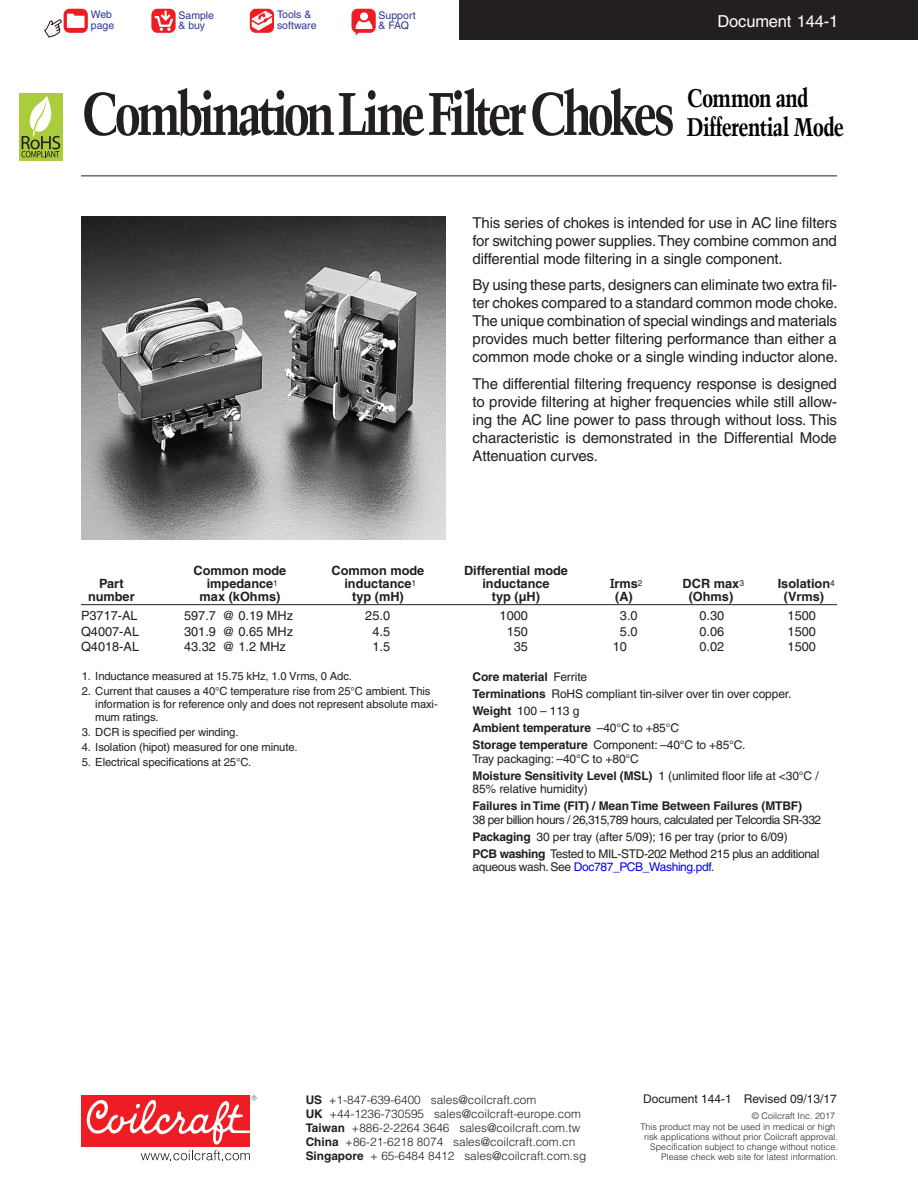
<style>
.page{position:relative;width:918px;height:1188px;background:#fff}
.page>*{position:absolute;margin:0;border:0;box-sizing:border-box;transform-origin:0 0}
.Headline{font:700 condensed 60px "Trump Mediaeval";letter-spacing:-.075em;color:#231f20}
.t1{font:700 condensed 25.5px "Trump Mediaeval";letter-spacing:-.03em;color:#000}
.Document_number{font:16.5px "Helvetica";letter-spacing:-.01em;color:#fff}
.Body_copy{font:15px/18px "Helvetica";letter-spacing:-.01em;color:#231f20;text-align:justify}
.Specs_Head{font:700 12.75px "Helvetica";color:#231f20}
.Specs{font:12.75px "Helvetica";color:#231f20}
.Points{font:12px/13.4px "Helvetica";letter-spacing:-.01em;color:#231f20}
.Points-2{font:12px/13.4px "Helvetica";letter-spacing:-.03em;color:#231f20}
.Points-3{font:700 12px "Helvetica";letter-spacing:-.01em;color:#231f20}
.Points-4{font:12px "Helvetica";color:#231f20}
.t2{font:300 11.85px "Helvetica";color:#231f20}
.t3{font:700 11.85px/14.1px "Helvetica";color:#231f20}
.Notes{font:11.25px/12.8px "Helvetica";letter-spacing:-.01em;color:#231f20}
.t4{font:10.5px/10.4px "Helvetica";color:#2c3695}
.t5{font:300 9px/9.9px "Helvetica";color:#231f20;text-align:right}
.s1{font-weight:400;font-size:8.4px}
.s2{font-family:"Glypha"}
.s3{font-weight:400}
.s4{font-weight:700}
.s5{color:#00f}
</style>
<div class="page">
<div style="left:459px;top:0;width:459px;height:40px;background:#231f20"></div>
<hr style="left:81px;top:176px;width:756px;height:1px;background:#231f20">
<div style="left:81px;top:1096px;width:169px;height:51px;background:#ee1d23"></div>
<svg style="left:86px;top:1096px;width:170px;height:64px"></svg>
<div style="left:19px;top:93px;width:44px;height:67px;background:#abcc3b"></div>
<svg style="left:21px;top:96px;width:39px;height:61px"></svg>
<hr style="left:81px;top:604px;width:756px;height:1px;background:#231f20">
<img style="left:81px;top:216px;width:364px;height:324px">
<div style="left:151px;top:9px;width:25px;height:24px;background:#ee1d23;border-radius:6px"></div>
<svg style="left:153px;top:8px;width:22px;height:23px"></svg>
<svg style="left:352px;top:9px;width:24px;height:27px"></svg>
<div style="left:64px;top:9px;width:24px;height:24px;background:#ee1d23;border-radius:6px"></div>
<svg style="left:44px;top:14px;width:41px;height:24px"></svg>
<div style="left:250px;top:9px;width:24px;height:24px;background:#ee1d23;border-radius:6px"></div>
<svg style="left:249px;top:11px;width:25px;height:20px"></svg>
<p class="t4" style="left:91px;top:10px;width:25px">Web page</p>
<p class="t4" style="left:277px;top:10px;width:41px">Tools &amp; software</p>
<p class="t4" style="left:179px;top:10px;width:37px">Sample &amp; buy</p>
<p class="t4" style="left:379px;top:10px;width:39px">Support &amp; FAQ</p>
<p class="Document_number" style="left:718px;top:11px;width:122px">Document 144-1</p>
<p class="Headline" style="left:81px;top:76px;width:596px">Combination Line Filter Chokes</p>
<p class="t1" style="left:687px;top:82px;width:123px">Common and</p>
<p class="t1" style="left:687px;top:111px;width:159px">Differential Mode</p>
<p class="Body_copy" style="left:472px;top:213px;width:366px">This series of chokes is intended for use in AC line filters for switching power supplies. They combine common and differential mode filtering in a single component.</p>
<p class="Body_copy" style="left:472px;top:276px;width:367px">By using these parts, designers can eliminate two extra fil&shy;ter chokes compared to a standard common mode choke.<br>The unique combination of special windings and materials provides much better filtering performance than either a common mode choke or a single winding inductor alone.</p>
<p class="Body_copy" style="left:472px;top:375px;width:366px">The differential filtering frequency response is designed to provide filtering at higher frequencies while still allow&shy;ing the AC line power to pass through without loss. This characteristic is demonstrated in the Differential Mode Attenuation curves.</p>
<p class="Specs_Head" style="left:194px;top:563px;width:94px">Common mode</p>
<p class="Specs_Head" style="left:332px;top:563px;width:94px">Common mode</p>
<p class="Specs_Head" style="left:464px;top:563px;width:106px">Differential mode</p>
<p class="Specs_Head" style="left:99px;top:576px;width:26px">Part</p>
<p class="Specs_Head" style="left:207px;top:576px;width:73px">impedance<span class="s1">1</span></p>
<p class="Specs_Head" style="left:344px;top:576px;width:73px">inductance<span class="s1">1</span></p>
<p class="Specs_Head" style="left:482px;top:576px;width:69px">inductance</p>
<p class="Specs_Head" style="left:610px;top:576px;width:34px"><span class="s2">I</span>rms<span class="s1">2</span></p>
<p class="Specs_Head" style="left:683px;top:576px;width:63px">DCR max<span class="s1">3</span></p>
<p class="Specs_Head" style="left:778px;top:576px;width:59px">Isolation<span class="s1">4</span></p>
<p class="Specs_Head" style="left:88px;top:588px;width:48px">number</p>
<p class="Specs_Head" style="left:200px;top:588px;width:82px">max (kOhms)</p>
<p class="Specs_Head" style="left:352px;top:588px;width:53px">typ (mH)</p>
<p class="Specs_Head" style="left:492px;top:588px;width:50px">typ (µH)</p>
<p class="Specs_Head" style="left:615px;top:588px;width:19px">(A)</p>
<p class="Specs_Head" style="left:689px;top:588px;width:46px">(Ohms)</p>
<p class="Specs_Head" style="left:784px;top:588px;width:42px">(Vrms)</p>
<p class="Specs" style="left:81px;top:608px;width:58px">P3717-AL</p>
<p class="Specs" style="left:184px;top:608px;width:110px">597.7 @ 0.19 MHz</p>
<p class="Specs" style="left:365px;top:608px;width:26px">25.0</p>
<p class="Specs" style="left:500px;top:608px;width:30px">1000</p>
<p class="Specs" style="left:620px;top:608px;width:19px">3.0</p>
<p class="Specs" style="left:699px;top:608px;width:26px">0.30</p>
<p class="Specs" style="left:788px;top:608px;width:30px">1500</p>
<p class="Specs" style="left:81px;top:624px;width:60px">Q4007-AL</p>
<p class="Specs" style="left:184px;top:624px;width:110px">301.9 @ 0.65 MHz</p>
<p class="Specs" style="left:372px;top:624px;width:19px">4.5</p>
<p class="Specs" style="left:507px;top:624px;width:23px">150</p>
<p class="Specs" style="left:620px;top:624px;width:19px">5.0</p>
<p class="Specs" style="left:699px;top:624px;width:26px">0.06</p>
<p class="Specs" style="left:788px;top:624px;width:30px">1500</p>
<p class="Specs" style="left:81px;top:639px;width:60px">Q4018-AL</p>
<p class="Specs" style="left:184px;top:639px;width:103px">43.32 @ 1.2 MHz</p>
<p class="Specs" style="left:372px;top:639px;width:19px">1.5</p>
<p class="Specs" style="left:514px;top:639px;width:16px">35</p>
<p class="Specs" style="left:613px;top:639px;width:16px">10</p>
<p class="Specs" style="left:699px;top:639px;width:26px">0.02</p>
<p class="Specs" style="left:788px;top:639px;width:30px">1500</p>
<p class="Notes" style="left:82px;top:670px;width:272px">1. Inductance measured at 15.75 kHz, 1.0 Vrms, 0 Adc.</p>
<p class="Notes" style="left:95px;top:685px;width:344px;text-indent:-14px">2. Current that causes a 40°C temperature rise from 25°C ambient. This information is for reference only and does not represent absolute maxi&shy;mum ratings.</p>
<p class="Notes" style="left:82px;top:725px;width:158px">3. DCR is specified per winding.</p>
<p class="Notes" style="left:82px;top:740px;width:217px">4. Isolation (hipot) measured for one minute.</p>
<p class="Notes" style="left:82px;top:755px;width:171px">5. Electrical specifications at 25°C.</p>
<p class="Points-3" style="left:472px;top:669px;width:116px">Core material <span class="s3">Ferrite</span></p>
<p class="Points" style="left:472px;top:687px;width:321px"><span class="s4">Terminations</span> RoHS compliant tin-silver over tin over copper.</p>
<p class="Points-2" style="left:472px;top:704px;width:108px"><span class="s4">Weight</span> 100 – 113 g</p>
<p class="Points-3" style="left:472px;top:721px;width:208px">Ambient temperature <span class="s3">–40°C to +85°C</span></p>
<p class="Points" style="left:472px;top:738px;width:275px"><span class="s4">Storage temperature</span> Component: –40°C to +85°C.<br>Tray packaging: –40°C to +80°C</p>
<p class="Points" style="left:472px;top:769px;width:348px"><span class="s4">Moisture Sensitivity Level (MSL)</span> 1 (unlimited floor life at &lt;30°C /<br>85% relative humidity)</p>
<p class="Points-2" style="left:472px;top:799px;width:350px"><span class="s4">Failures in Time (FIT) / Mean Time Between Failures (MTBF)<br></span>38 per billion hours / 26,315,789 hours, calculated per Telcordia SR-332</p>
<p class="Points" style="left:472px;top:830px;width:317px"><span class="s4">Packaging</span> 30 per tray (after 5/09); 16 per tray (prior to 6/09)</p>
<p class="Points-2" style="left:472px;top:847px;width:349px"><span class="s4">PCB washing</span> Tested to MIL-STD-202 Method 215 plus an additional aqueous wash. See <span class="s5">Doc787_PCB_Washing.pdf</span>.</p>
<p class="t2" style="left:329px;top:1092px;width:209px">+1-847-639-6400 sales@coilcraft.com</p>
<p class="t2" style="left:329px;top:1106px;width:253px">+44-1236-730595 sales@coilcraft-europe.com</p>
<p class="t2" style="left:352px;top:1121px;width:230px">+886-2-2264 3646 sales@coilcraft.com.tw</p>
<p class="t2" style="left:345px;top:1135px;width:232px">+86-21-6218 8074 sales@coilcraft.com.cn</p>
<p class="t2" style="left:370px;top:1149px;width:218px">+ 65-6484 8412 sales@coilcraft.com.sg</p>
<p class="t3" style="left:306px;top:1093px;width:59px">US<br>UK<br>Taiwan<br>China<br>Singapore</p>
<p class="Points-4" style="left:643px;top:1092px;width:195px">Document 144-1 Revised 09/13/17</p>
<p class="t5" style="left:640px;top:1110px;width:196px;line-height:11.4px">© Coilcraft Inc. 2017<br>This product may not be used in medical or high</p>
<p class="t5" style="left:644px;top:1132px;width:195px">risk applications without prior Coilcraft approval.<br>Specification subject to change without notice.<br>Please check web site for latest information.</p>
</div>
